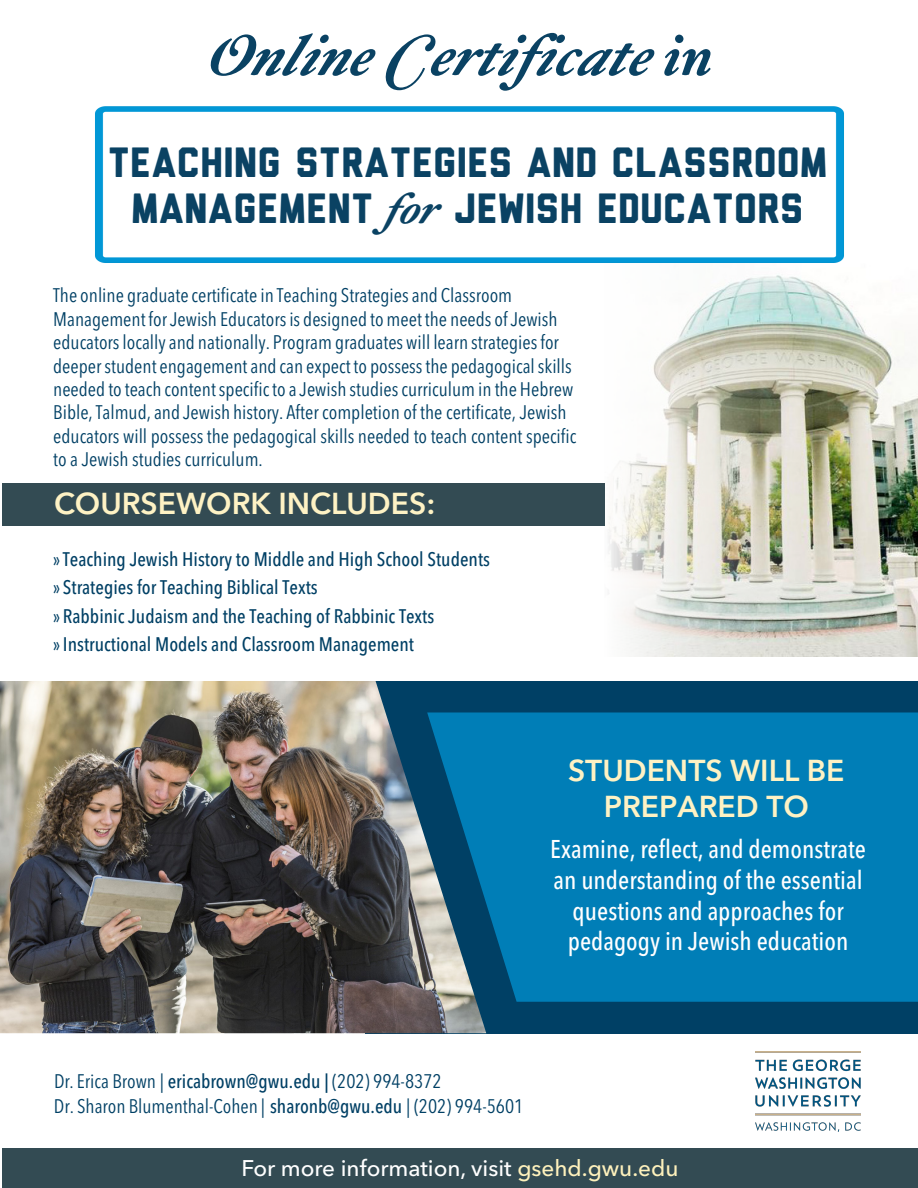
<style>
.page{position:relative;width:918px;height:1188px;background:#fff}
.page>*{position:absolute;margin:0;border:0;box-sizing:border-box;transform-origin:0 0}
.t1{font:italic 57px "Hoefler Txt Bold Swash Ital";color:#0a4263}
.t2{font:42px/46.2px "Liberator";color:#0a4263;text-align:center}
.t3{font:600 30px/36px "Avenir Next LT Pro";color:#fef2c4;text-align:center}
.t4{font:500 condensed 25.5px/30.6px "Avenir Next LT Pro";color:#fff;text-align:center}
.t5{font:500 22.5px "Avenir Next LT Pro";color:#fff}
.t6{font:condensed 19.5px/23.4px "Avenir Next LT Pro";color:#004065}
.t7{font:500 condensed 19.5px/28.5px "Avenir Next LT Pro";color:#004065}
.s1{font-style:normal}
.s2{font-family:"Hoefler Txt Bold Swash Ital";font-style:italic}
.s3{font-weight:500}
.s4{color:#fef1bc}
</style>
<div class="page">
<div style="left:365px;top:681px;width:553px;height:352px;background:#004065"></div>
<div style="left:2px;top:1148px;width:916px;height:40px;background:#334b53"></div>
<div style="left:2px;top:483px;width:603px;height:43px;background:#334b53"></div>
<div style="left:486px;top:712px;width:432px;height:290px;background:#007eb7"></div>
<img style="left:756px;top:1052px;width:105px;height:80px">
<img style="left:608px;top:280px;width:310px;height:377px">
<img style="left:95px;top:106px;width:749px;height:174px">
<img style="left:0;top:681px;width:486px;height:352px">
<p class="t1" style="left:205px;top:20px;width:509px">OnlineCertificate<span class="s1">i n</span></p>
<h2 class="t2" style="left:108px;top:142px;width:721px">TEACHING STRATEGIES AND CLASSROOM<br>MANAGEMENT <span class="s2">for</span>JEWISH EDUCATORS</h2>
<p class="t6" style="left:53px;top:284px;width:525px">The online graduate certificate in Teaching Strategies and Classroom Management for Jewish Educators is designed to meet the needs of Jewish educators locally and nationally. Program graduates will learn strategies for deeper student engagement and can expect to possess the pedagogical skills needed to teach content specific to a Jewish studies curriculum in the Hebrew Bible, Talmud, and Jewish history. After completion of the certificate, Jewish educators will possess the pedagogical skills needed to teach content specific to a Jewish studies curriculum.</p>
<p class="t3" style="left:54px;top:486px;width:383px">COURSEWORK INCLUDES:</p>
<p class="t7" style="left:53px;top:544px;width:438px">»Teaching Jewish History to Middle and High School Students » Strategies for Teaching Biblical Texts<br>» Rabbinic Judaism and the Teaching of Rabbinic Texts »Instructional Models and Classroom Management</p>
<p class="t3" style="left:568px;top:753px;width:278px">STUDENTS WILL BE<br>PREPARED TO</p>
<p class="t4" style="left:550px;top:834px;width:317px">Examine, reflect, and demonstrate an understanding of the essential questions and approaches for pedagogy in Jewish education</p>
<p class="t6" style="left:54px;top:1069px;width:471px;line-height:24.8px">Dr. Erica Brown | <span class="s3">ericabrown@gwu.edu |</span> (202) 994-8372<br>Dr. Sharon Blumenthal-Cohen | <span class="s3">sharonb@gwu.edu</span> | (202) 994-5601</p>
<p class="t5" style="left:242px;top:1155px;width:438px">For more information, visit <span class="s4">gsehd.gwu.edu</span></p>
</div>
